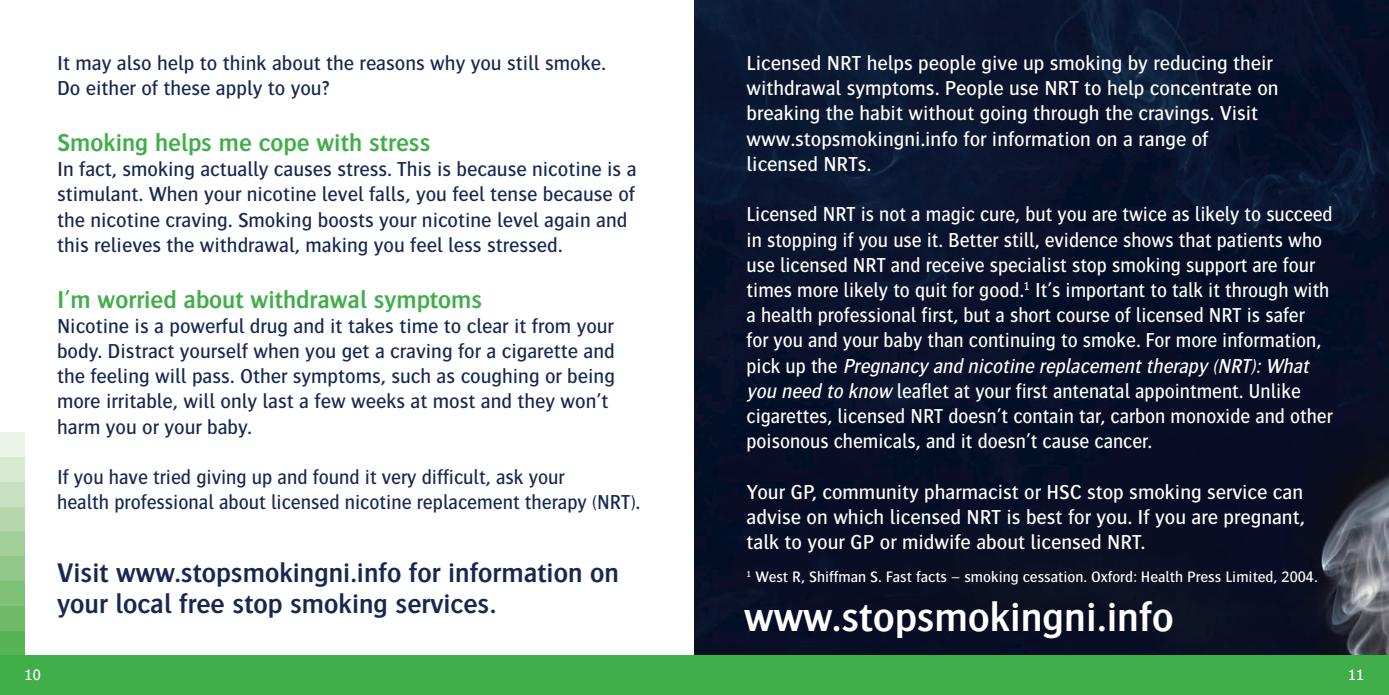
<style>
.page{position:relative;width:1389px;height:695px;background:#fff}
.page>*{position:absolute;margin:0;border:0;box-sizing:border-box;transform-origin:0 0}
.t1{font:600 42.18px "Bosis";color:#fff}
.t2{font:600 28px/31.5px "Bosis";color:#182853}
.t3{font:600 25.38px "Bosis";color:#40ae49}
.t4{font:500 21px/25.2px "Bosis";color:#fff;scale:.95 1}
.t5{font:500 21px/25.2px "Bosis";color:#182853}
.t6{font:500 21px/25.2px "Bosis";color:#fff}
.t7{font:500 21px "Bosis";color:#182853;scale:.96 1}
.t8{font:500 15.75px "Bosis";color:#fff}
.s1{font-style:italic}
</style>
<div class="page">
<img style="left:694px;top:0;width:695px;height:655px">
<div style="left:0;top:655px;width:1389px;height:39px;background:#40ae49"></div>
<div style="left:0;top:630px;width:25px;height:25px;background:#56b455"></div>
<div style="left:0;top:605px;width:25px;height:25px;background:#6eba66"></div>
<div style="left:0;top:580px;width:25px;height:25px;background:#7fc077"></div>
<div style="left:0;top:556px;width:25px;height:24px;background:#92c889"></div>
<div style="left:0;top:531px;width:25px;height:25px;background:#a3cf9a"></div>
<div style="left:0;top:506px;width:25px;height:25px;background:#b5d7ac"></div>
<div style="left:0;top:481px;width:25px;height:25px;background:#c7e0bf"></div>
<div style="left:0;top:456px;width:25px;height:25px;background:#d8e9d2"></div>
<div style="left:0;top:432px;width:25px;height:24px;background:#eaf4e7"></div>
<p class="t5" style="left:57px;top:50px;width:550px">It may also help to think about the reasons why you still smoke.<br>Do either of these apply to you?</p>
<p class="t3" style="left:57px;top:129px;width:375px">Smoking helps me cope with stress</p>
<p class="t5" style="left:57px;top:156px;width:581px">In fact, smoking actually causes stress. This is because nicotine is a</p>
<p class="t5" style="left:57px;top:181px;width:580px">stimulant. When your nicotine level falls, you feel tense because of</p>
<p class="t5" style="left:57px;top:207px;width:572px">the nicotine craving. Smoking boosts your nicotine level again and</p>
<p class="t5" style="left:57px;top:232px;width:507px">this relieves the withdrawal, making you feel less stressed.</p>
<p class="t3" style="left:57px;top:285px;width:427px">I’m worried about withdrawal symptoms</p>
<p class="t5" style="left:57px;top:313px;width:558px">Nicotine is a powerful drug and it takes time to clear it from your</p>
<p class="t5" style="left:57px;top:338px;width:559px">body. Distract yourself when you get a craving for a cigarette and</p>
<p class="t5" style="left:57px;top:363px;width:559px">the feeling will pass. Other symptoms, such as coughing or being</p>
<p class="t5" style="left:57px;top:388px;width:553px">more irritable, will only last a few weeks at most and they won’t</p>
<p class="t5" style="left:57px;top:413px;width:196px">harm you or your baby.</p>
<p class="t7" style="left:57px;top:465px;width:530px">If you have tried giving up and found it very difficult, ask your</p>
<p class="t7" style="left:57px;top:491px;width:609px">health professional about licensed nicotine replacement therapy (NRT).</p>
<p class="t2" style="left:57px;top:556px;width:563px">Visit www.stopsmokingni.info for information on your local free stop smoking services.</p>
<p class="t6" style="left:747px;top:50px;width:528px">Licensed NRT helps people give up smoking by reducing their</p>
<p class="t6" style="left:747px;top:75px;width:534px">withdrawal symptoms. People use NRT to help concentrate on breaking the habit without going through the cravings. Visit</p>
<p class="t6" style="left:747px;top:126px;width:463px">www.stopsmokingni.info for information on a range of</p>
<p class="t6" style="left:747px;top:151px;width:126px">licensed NRTs.</p>
<p class="t4" style="left:747px;top:201px;width:619px">Licensed NRT is not a magic cure, but you are twice as likely to succeed in stopping if you use it. Better still, evidence shows that patients who use licensed NRT and receive specialist stop smoking support are four times more likely to quit for good.<sup>1</sup> It’s important to talk it through with a health professional first, but a short course of licensed NRT is safer<br>for you and your baby than continuing to smoke. For more information, p i c k u p t h e <span class="s1">Pregnancy and nicotine replacement therapy (NRT): What youneedtoknow</span>leaflet at your first antenatal appointment. Unlike cigarettes, licensed NRT doesn’t contain tar, carbon monoxide and other poisonous chemicals, and it doesn’t cause cancer.</p>
<p class="t6" style="left:747px;top:478px;width:560px;text-align:justify">Your GP, community pharmacist or HSC stop smoking service can advise on which licensed NRT is best for you. If you are pregnant, talk to your GP or midwife about licensed NRT.</p>
<p class="t8" style="left:747px;top:568px;width:573px"><sup>1</sup> West R, Shiffman S. Fast facts – smoking cessation. Oxford: Health Press Limited, 2004.</p>
<p class="t1" style="left:744px;top:593px;width:431px">www.stopsmokingni.info</p>
<p class="t8" style="left:25px;top:666px;width:18px">10</p>
<p class="t8" style="left:1348px;top:666px;width:18px">11</p>
</div>
